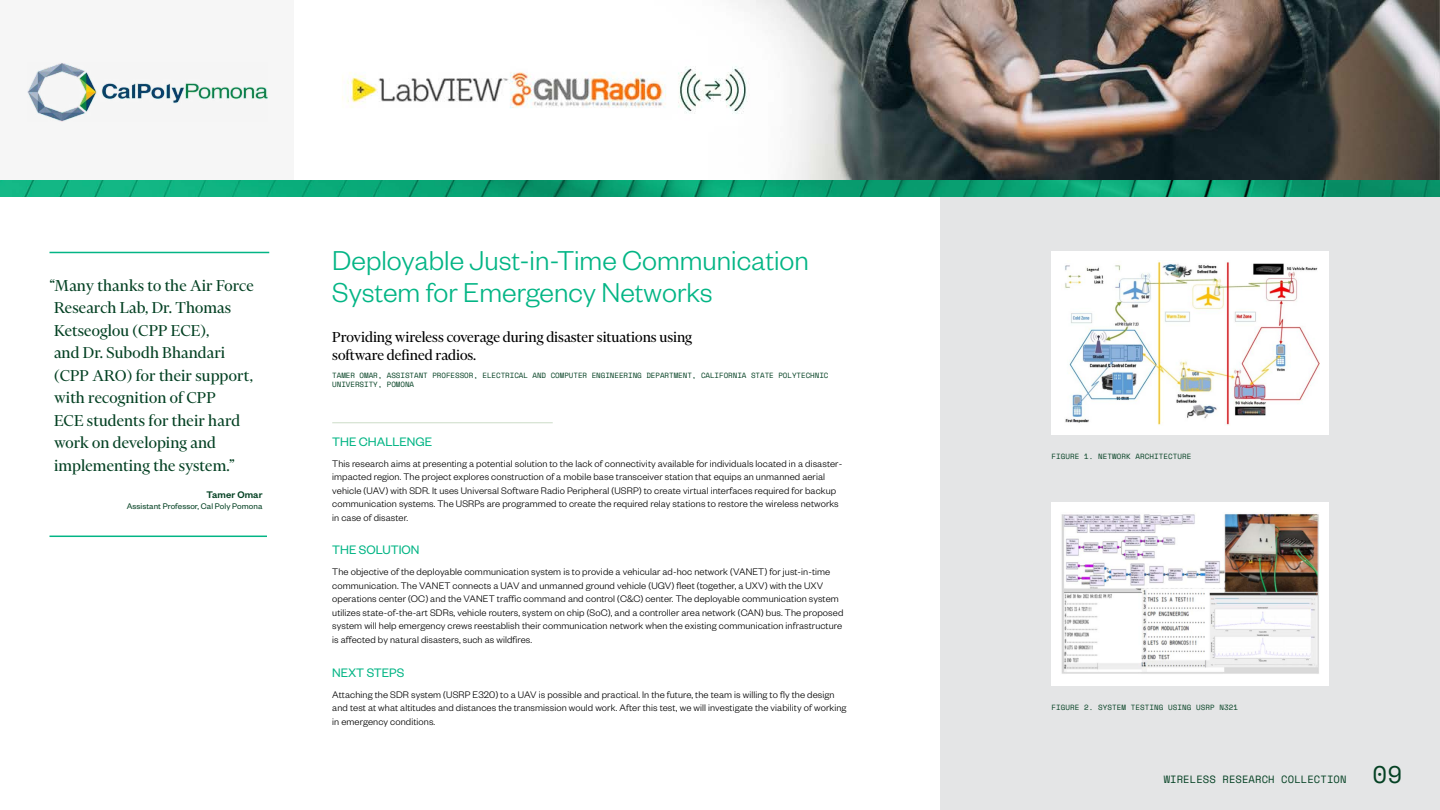
<style>
.page{position:relative;width:1440px;height:810px;background:#fff}
.page>*{position:absolute;margin:0;border:0;box-sizing:border-box;transform-origin:0 0}
.Headline__Sans_40_42{font:300 30px/31.5px "Founders Grotesk";color:#03b585}
.t1{font:24px "Space Mono";color:#044123}
.Quote___Serif_24pt{font:18px/22.5px "Financier Display";letter-spacing:.01em;color:#044123}
.Subheadline___Serif{font:16.5px/18px "Financier Display";color:#000}
.Subheadline__Sans_18{font:13.5px "Founders Grotesk";color:#03b585}
.Subheadline_w_Rule_A{font:13.5px "Founders Grotesk";color:#03b585}
.Body__Sans_14_16_Bla{font:300 10.5px/13.5px "Founders Grotesk";letter-spacing:.01em;color:#000}
.t2{font:10.5px "Space Mono";letter-spacing:.01em;color:#044123}
.Quote_Author___Sans{font:500 10.5px "Founders Grotesk";letter-spacing:.01em;color:#044123}
.Quote_Author_Title{font:9px "Founders Grotesk";letter-spacing:.01em;color:#044123}
.Author_Byline{font:7.5px/9px "Space Mono";letter-spacing:-.005em;color:#044123}
.Figure_Caption{font:7.5px "Space Mono";letter-spacing:.01em;color:#044123}
</style>
<div class="page">
<div style="left:940px;top:196px;width:500px;height:614px;background:#e4e5e6"></div>
<img style="left:0;top:180px;width:1440px;height:16px">
<hr style="left:50px;top:252px;width:219px;height:1px;background:#03b585">
<hr style="left:50px;top:536px;width:217px;height:1px;background:#03b585">
<div style="left:1052px;top:251px;width:277px;height:184px;background:#fff"></div>
<img style="left:1064px;top:260px;width:255px;height:166px">
<div style="left:1052px;top:502px;width:277px;height:184px;background:#fff"></div>
<img style="left:1061px;top:513px;width:258px;height:161px">
<hr style="left:332px;top:422px;width:221px;height:1px;background:#ccdcc8">
<div style="left:0;top:0;width:295px;height:180px;background:#f6f6f6"></div>
<img style="left:27px;top:63px;width:241px;height:58px">
<img style="left:342px;top:0;width:1098px;height:180px">
<p class="Quote___Serif_24pt" style="left:50px;top:274px;width:206px">“Many thanks to the Air Force<br>Research Lab, Dr. Thomas<br>Ketseoglou (CPP ECE),<br>and Dr. Subodh Bhandari (CPP ARO) for their support, with recognition of CPP<br>ECE students for their hard work on developing and implementing the system.”</p>
<p class="Quote_Author___Sans" style="left:207px;top:488px;width:57px">Tamer Omar</p>
<p class="Quote_Author_Title" style="left:127px;top:501px;width:137px">Assistant Professor, Cal Poly Pomona</p>
<p class="Headline__Sans_40_42" style="left:332px;top:243px;width:478px">Deployable Just-in-Time Communication<br>System for Emergency Networks</p>
<p class="Subheadline___Serif" style="left:332px;top:328px;width:361px">Providing wireless coverage during disaster situations using software defined radios.</p>
<p class="Author_Byline" style="left:332px;top:371px;width:498px">TAMER OMAR, ASSISTANT PROFESSOR, ELECTRICAL AND COMPUTER ENGINEERING DEPARTMENT, CALIFORNIA STATE POLYTECHNIC<br>UNIVERSITY, POMONA</p>
<p class="Subheadline_w_Rule_A" style="left:332px;top:433px;width:102px">THE CHALLENGE</p>
<p class="Body__Sans_14_16_Bla" style="left:332px;top:456px;width:512px">This research aims at presenting a potential solution to the lack of connectivity available for individuals located in a disaster&shy;impacted region. The project explores construction of a mobile base transceiver station that equips an unmanned aerial vehicle (UAV) with SDR. It uses Universal Software Radio Peripheral (USRP) to create virtual interfaces required for backup communication systems. The USRPs are programmed to create the required relay stations to restore the wireless networks in case of disaster.</p>
<p class="Subheadline__Sans_18" style="left:332px;top:542px;width:89px">THE SOLUTION</p>
<p class="Body__Sans_14_16_Bla" style="left:332px;top:565px;width:513px">The objective of the deployable communication system is to provide a vehicular ad-hoc network (VANET) for just-in-time communication. The VANET connects a UAV and unmanned ground vehicle (UGV) fleet (together, a UXV) with the UXV operations center (OC) and the VANET traffic command and control (C&amp;C) center. The deployable communication system utilizes state-of-the-art SDRs, vehicle routers, system on chip (SoC), and a controller area network (CAN) bus. The proposed system will help emergency crews reestablish their communication network when the existing communication infrastructure is affected by natural disasters, such as wildfires.</p>
<p class="Subheadline__Sans_18" style="left:332px;top:664px;width:74px">NEXT STEPS</p>
<p class="Body__Sans_14_16_Bla" style="left:332px;top:687px;width:516px">Attaching the SDR system (USRP E320) to a UAV is possible and practical. In the future, the team is willing to fly the design and test at what altitudes and distances the transmission would work. After this test, we will investigate the viability of working in emergency conditions.</p>
<p class="Figure_Caption" style="left:1052px;top:451px;width:141px">FIGURE 1. NETWORK ARCHITECTURE</p>
<p class="Figure_Caption" style="left:1052px;top:702px;width:188px">FIGURE 2. SYSTEM TESTING USING USRP N321</p>
<p class="t2" style="left:1164px;top:772px;width:184px">WIRELESS RESEARCH COLLECTION</p>
<h2 class="t1" style="left:1372px;top:757px;width:31px">09</h2>
</div>
